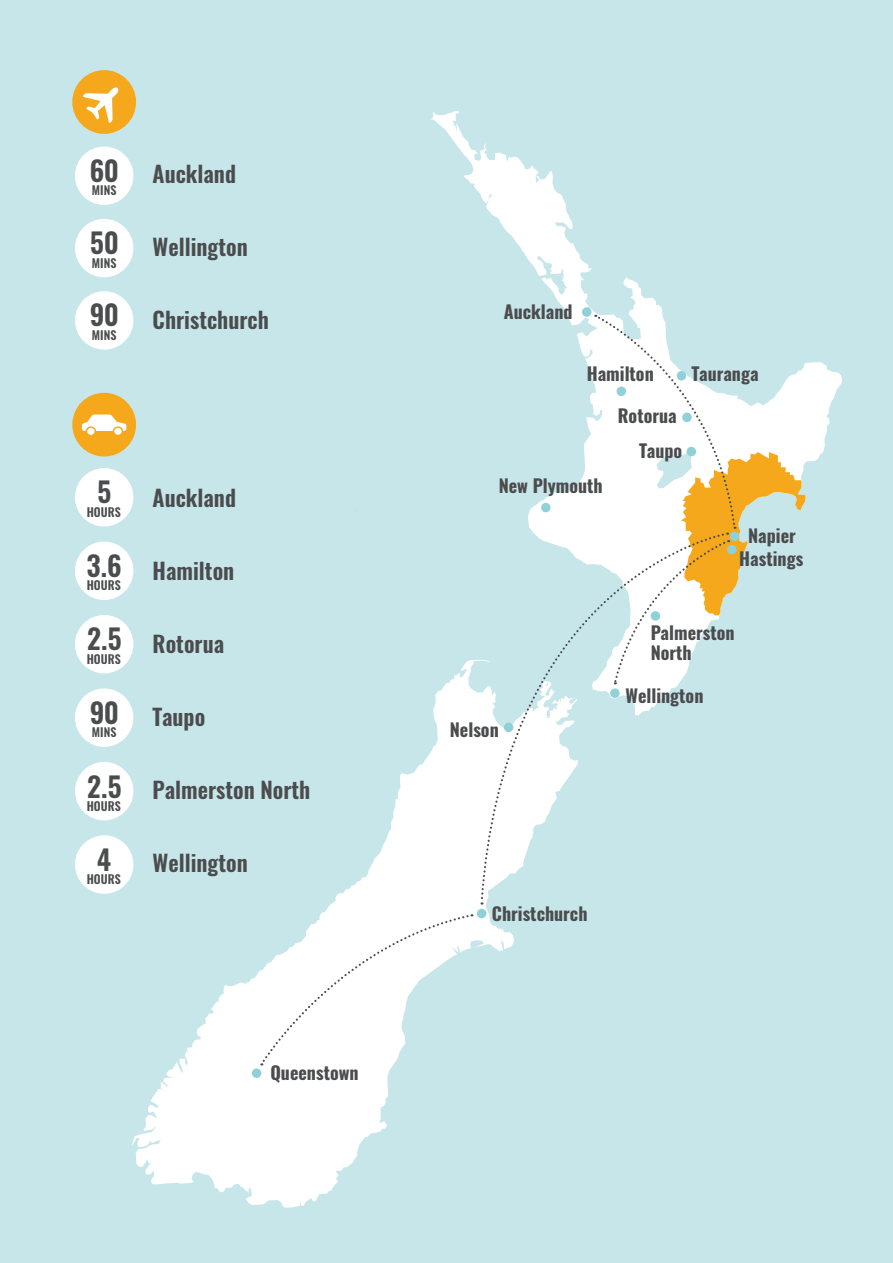
<style>
.page{position:relative;width:893px;height:1263px;background:#c7e6ea}
.page>*{position:absolute;margin:0;border:0;box-sizing:border-box;transform-origin:0 0}
.VG15_Body{font:600 27.75px "Oswald";color:#4b4c4d}
.VG15_Body-2{font:600 22.5px "Oswald";color:#4b4c4d}
.VG15_Body-3{font:700 18px "Oswald";color:#4b4c4d}
.VG15_Body-4{font:600 12px "Oswald";color:#4b4c4d}
</style>
<div class="page">
<svg style="left:132px;top:709px;width:382px;height:499px"></svg>
<svg style="left:431px;top:111px;width:411px;height:604px"></svg>
<div style="left:477px;top:909px;width:9px;height:9px;background:#90d1d8;border-radius:50%"></div>
<div style="left:582px;top:307px;width:9px;height:10px;background:#90d1d8;border-radius:50%"></div>
<svg style="left:479px;top:532px;width:246px;height:372px"></svg>
<svg style="left:595px;top:315px;width:229px;height:369px"></svg>
<div style="left:252px;top:1068px;width:9px;height:10px;background:#90d1d8;border-radius:50%"></div>
<div style="left:72px;top:70px;width:64px;height:64px;background:#f5a81c;border-radius:50%"></div>
<svg style="left:83px;top:87px;width:36px;height:36px"></svg>
<div style="left:75px;top:146px;width:58px;height:59px;background:#fff;border-radius:50%"></div>
<div style="left:75px;top:219px;width:58px;height:58px;background:#fff;border-radius:50%"></div>
<div style="left:75px;top:291px;width:58px;height:59px;background:#fff;border-radius:50%"></div>
<div style="left:72px;top:393px;width:64px;height:63px;background:#f5a81c;border-radius:50%"></div>
<div style="left:114px;top:428px;width:8px;height:7px;background:#fff;border-radius:50%"></div>
<svg style="left:82px;top:414px;width:44px;height:17px"></svg>
<div style="left:87px;top:428px;width:8px;height:7px;background:#fff;border-radius:50%"></div>
<div style="left:75px;top:468px;width:58px;height:58px;background:#fff;border-radius:50%"></div>
<div style="left:75px;top:688px;width:58px;height:59px;background:#fff;border-radius:50%"></div>
<div style="left:75px;top:541px;width:58px;height:59px;background:#fff;border-radius:50%"></div>
<div style="left:75px;top:835px;width:58px;height:59px;background:#fff;border-radius:50%"></div>
<div style="left:541px;top:503px;width:10px;height:9px;background:#90d1d8;border-radius:50%"></div>
<div style="left:504px;top:723px;width:9px;height:9px;background:#90d1d8;border-radius:50%"></div>
<svg style="left:261px;top:913px;width:211px;height:152px"></svg>
<div style="left:75px;top:762px;width:58px;height:58px;background:#fff;border-radius:50%"></div>
<div style="left:75px;top:615px;width:58px;height:58px;background:#fff;border-radius:50%"></div>
<p class="VG15_Body" style="left:90px;top:151px;width:30px">60</p>
<p class="VG15_Body-4" style="left:92px;top:182px;width:26px">MINS</p>
<p class="VG15_Body" style="left:90px;top:223px;width:30px">50</p>
<p class="VG15_Body-4" style="left:92px;top:255px;width:26px">MINS</p>
<p class="VG15_Body" style="left:90px;top:296px;width:30px">90</p>
<p class="VG15_Body-4" style="left:92px;top:327px;width:26px">MINS</p>
<p class="VG15_Body-2" style="left:153px;top:158px;width:85px">Auckland</p>
<p class="VG15_Body-2" style="left:153px;top:231px;width:97px">Wellington</p>
<p class="VG15_Body-2" style="left:153px;top:304px;width:118px">Christchurch</p>
<p class="VG15_Body" style="left:97px;top:473px;width:16px">5</p>
<p class="VG15_Body-4" style="left:87px;top:504px;width:35px">HOURS</p>
<p class="VG15_Body" style="left:87px;top:546px;width:37px">3.6</p>
<p class="VG15_Body-4" style="left:87px;top:577px;width:35px">HOURS</p>
<p class="VG15_Body" style="left:87px;top:619px;width:37px">2.5</p>
<p class="VG15_Body-4" style="left:87px;top:651px;width:35px">HOURS</p>
<p class="VG15_Body" style="left:90px;top:693px;width:30px">90</p>
<p class="VG15_Body-4" style="left:92px;top:724px;width:26px">MINS</p>
<p class="VG15_Body" style="left:87px;top:767px;width:37px">2.5</p>
<p class="VG15_Body-4" style="left:87px;top:798px;width:35px">HOURS</p>
<p class="VG15_Body" style="left:97px;top:840px;width:16px">4</p>
<p class="VG15_Body-4" style="left:87px;top:871px;width:35px">HOURS</p>
<p class="VG15_Body-2" style="left:153px;top:483px;width:85px">Auckland</p>
<p class="VG15_Body-2" style="left:153px;top:556px;width:83px">Hamilton</p>
<p class="VG15_Body-2" style="left:153px;top:628px;width:73px">Rotorua</p>
<p class="VG15_Body-2" style="left:153px;top:701px;width:54px">Taupo</p>
<p class="VG15_Body-2" style="left:153px;top:774px;width:159px">Palmerston North</p>
<p class="VG15_Body-2" style="left:153px;top:847px;width:97px">Wellington</p>
<p class="VG15_Body-3" style="left:270px;top:1060px;width:90px">Queenstown</p>
<p class="VG15_Body-3" style="left:504px;top:299px;width:70px">Auckland</p>
<p class="VG15_Body-3" style="left:587px;top:361px;width:69px">Hamilton</p>
<p class="VG15_Body-3" style="left:691px;top:361px;width:69px">Tauranga</p>
<p class="VG15_Body-3" style="left:618px;top:403px;width:60px">Rotorua</p>
<p class="VG15_Body-3" style="left:639px;top:438px;width:45px">Taupo</p>
<p class="VG15_Body-3" style="left:499px;top:473px;width:105px">New Plymouth</p>
<p class="VG15_Body-3" style="left:450px;top:717px;width:50px">Nelson</p>
<p class="VG15_Body-3" style="left:748px;top:523px;width:49px">Napier</p>
<p class="VG15_Body-3" style="left:739px;top:546px;width:66px">Hastings</p>
<p class="VG15_Body-3" style="left:651px;top:620px;width:85px">Palmerston</p>
<p class="VG15_Body-3" style="left:651px;top:640px;width:42px">North</p>
<p class="VG15_Body-3" style="left:625px;top:683px;width:79px">Wellington</p>
<p class="VG15_Body-3" style="left:492px;top:901px;width:97px">Christchurch</p>
</div>
